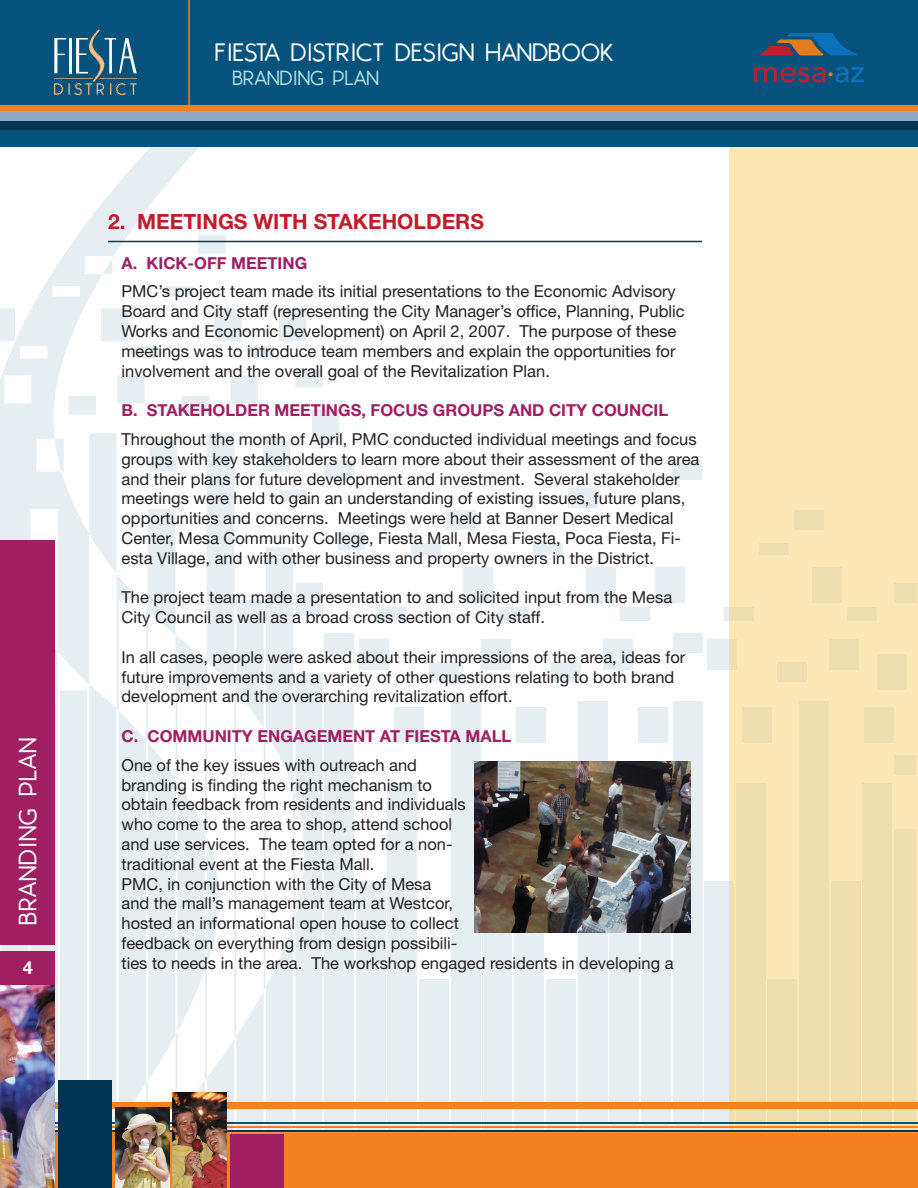
<style>
.page{position:relative;width:918px;height:1188px;background:#fff}
.page>*{position:absolute;margin:0;border:0;box-sizing:border-box;transform-origin:0 0}
.t1{font:700 24px "Andrew Andreas";letter-spacing:-.025em;color:#fff}
.t2{font:700 24px "Andrew Andreas";color:#fff}
.t3{font:700 21px "Helvetica Neue LT Std";color:#be1d2c}
.t4{font:700 19.5px "Andrew Andreas";letter-spacing:-.025em;color:#aedee4}
.t5{font:700 18px "Helvetica Neue LT Std";color:#fff}
.t6{font:16.5px/19.8px "Helvetica Neue LT Std";color:#231f20}
.t7{font:700 16.5px "Helvetica Neue LT Std";color:#9e1f62}
</style>
<div class="page">
<svg style="left:0;top:147px;width:323px;height:983px"></svg>
<div style="left:325px;top:702px;width:29px;height:486px;background:#e6eef2"></div>
<div style="left:325px;top:633px;width:29px;height:19px;background:#e6eef2"></div>
<div style="left:673px;top:702px;width:30px;height:486px;background:#e6eef2"></div>
<div style="left:419px;top:979px;width:30px;height:209px;background:#e6eef2"></div>
<div style="left:387px;top:783px;width:30px;height:405px;background:#e6eef2"></div>
<div style="left:356px;top:882px;width:29px;height:306px;background:#e6eef2"></div>
<div style="left:451px;top:702px;width:30px;height:486px;background:#e6eef2"></div>
<div style="left:546px;top:979px;width:30px;height:209px;background:#e6eef2"></div>
<div style="left:514px;top:783px;width:30px;height:405px;background:#e6eef2"></div>
<div style="left:483px;top:882px;width:29px;height:306px;background:#e6eef2"></div>
<div style="left:578px;top:702px;width:29px;height:486px;background:#e6eef2"></div>
<div style="left:641px;top:783px;width:30px;height:405px;background:#e6eef2"></div>
<div style="left:610px;top:882px;width:29px;height:306px;background:#e6eef2"></div>
<div style="left:429px;top:662px;width:29px;height:19px;background:#e6eef2"></div>
<div style="left:394px;top:708px;width:29px;height:35px;background:#e6eef2"></div>
<div style="left:359px;top:639px;width:30px;height:31px;background:#e6eef2"></div>
<div style="left:464px;top:567px;width:29px;height:36px;background:#e6eef2"></div>
<div style="left:551px;top:662px;width:29px;height:19px;background:#e6eef2"></div>
<div style="left:411px;top:543px;width:30px;height:11px;background:#e6eef2"></div>
<div style="left:533px;top:543px;width:30px;height:11px;background:#e6eef2"></div>
<div style="left:516px;top:708px;width:30px;height:35px;background:#e6eef2"></div>
<div style="left:481px;top:639px;width:30px;height:31px;background:#e6eef2"></div>
<div style="left:586px;top:567px;width:29px;height:36px;background:#e6eef2"></div>
<div style="left:656px;top:567px;width:29px;height:36px;background:#e6eef2"></div>
<div style="left:673px;top:633px;width:30px;height:19px;background:#e6eef2"></div>
<div style="left:446px;top:511px;width:30px;height:19px;background:#e6eef2"></div>
<div style="left:568px;top:488px;width:30px;height:20px;background:#e6eef2"></div>
<div style="left:638px;top:708px;width:30px;height:35px;background:#e6eef2"></div>
<div style="left:376px;top:608px;width:30px;height:13px;background:#e6eef2"></div>
<div style="left:499px;top:608px;width:29px;height:13px;background:#e6eef2"></div>
<div style="left:621px;top:608px;width:29px;height:13px;background:#e6eef2"></div>
<div style="left:603px;top:639px;width:30px;height:31px;background:#e6eef2"></div>
<div style="left:704px;top:882px;width:30px;height:306px;background:#e6eef2"></div>
<div style="left:707px;top:639px;width:30px;height:31px;background:#e6eef2"></div>
<div style="left:672px;top:461px;width:30px;height:19px;background:#e6eef2"></div>
<svg style="left:725px;top:608px;width:5px;height:13px"></svg>
<svg style="left:280px;top:410px;width:85px;height:206px"></svg>
<div style="left:730px;top:1px;width:188px;height:1186px;background:linear-gradient(to right,#f8e4b3,#f7e4b3)"></div>
<div style="left:0;top:1102px;width:918px;height:6px;background:#f58220"></div>
<hr style="left:0;top:1122px;width:918px;height:2px;background:#05537c">
<hr style="left:0;top:1126px;width:918px;height:2px;background:#f58220">
<hr style="left:0;top:1130px;width:918px;height:2px;background:#003551">
<hr style="left:0;top:1132px;width:918px;height:2px;background:#f79541">
<div style="left:0;top:1134px;width:918px;height:54px;background:#f58220"></div>
<div style="left:0;top:0;width:918px;height:147px;background:#05537c"></div>
<div style="left:0;top:106px;width:918px;height:6px;background:#f58220"></div>
<div style="left:0;top:112px;width:918px;height:10px;background:#8fa8c3"></div>
<div style="left:0;top:122px;width:918px;height:8px;background:#003551"></div>
<div style="left:0;top:951px;width:54px;height:35px;background:#9e1f62"></div>
<div style="left:0;top:540px;width:54px;height:405px;background:#9e1f62"></div>
<img style="left:0;top:985px;width:54px;height:203px">
<hr style="left:188px;top:0;width:2px;height:106px;background:#f58220">
<div style="left:58px;top:1080px;width:54px;height:108px;background:#003551"></div>
<img style="left:115px;top:1107px;width:54px;height:81px">
<img style="left:173px;top:1092px;width:54px;height:96px">
<div style="left:230px;top:1134px;width:54px;height:54px;background:#9e1f62"></div>
<svg style="left:760px;top:33px;width:97px;height:22px"></svg>
<svg style="left:754px;top:67px;width:110px;height:16px"></svg>
<svg style="left:54px;top:29px;width:83px;height:66px"></svg>
<hr style="left:917px;top:2px;width:1px;height:1186px;background:#facf6c">
<img style="left:474px;top:762px;width:216px;height:170px">
<hr style="left:108px;top:241px;width:594px;height:1px;background:#003a62">
<p class="t2" style="left:13px;top:925px;width:190px;rotate:-90deg">BRANDING PLAN</p>
<p class="t5" style="left:23px;top:956px;width:12px">4</p>
<h1 class="t1" style="left:215px;top:38px;width:401px">FIESTA DISTRICT DESIGN HANDBOOK</h1>
<p class="t4" style="left:232px;top:66px;width:149px">BRANDING PLAN</p>
<p class="t3" style="left:108px;top:209px;width:378px">2. MEETINGS WITH STAKEHOLDERS</p>
<p class="t7" style="left:122px;top:253px;width:136px">A. KICK-OFF MEETING</p>
<p class="t6" style="left:122px;top:281px;width:565px">PMC’s project team made its initial presentations to the Economic Advisory Board and City staff (representing the City Manager’s office, Planning, Public Works and Economic Development) on April 2, 2007. The purpose of these meetings was to introduce team members and explain the opportunities for involvement and the overall goal of the Revitalization Plan.</p>
<p class="t7" style="left:122px;top:400px;width:49px">B. STAKEHOLDER</p>
<p class="t7" style="left:275px;top:400px;width:27px">MEETINGS</p>
<p class="t7" style="left:361px;top:400px;width:32px">, FOCUS</p>
<p class="t7" style="left:433px;top:400px;width:25px">GROUPS</p>
<p class="t7" style="left:509px;top:400px;width:13px">AND</p>
<p class="t7" style="left:549px;top:400px;width:67px">CITY COUNCIL</p>
<p class="t6" style="left:122px;top:429px;width:579px">Throughout the month of April, PMC conducted individual meetings and focus groups with key stakeholders to learn more about their assessment of the area and their plans for future development and investment. Several stakeholder meetings were held to gain an understanding of existing issues, future plans, opportunities and concerns. Meetings were held at Banner Desert Medical Center, Mesa Community College, Fiesta Mall, Mesa Fiesta, Poca Fiesta, Fi&shy;esta Village, and with other business and property owners in the District.</p>
<p class="t6" style="left:122px;top:587px;width:552px">The project team made a presentation to and solicited input from the Mesa<br>City Council as well as a broad cross section of City staff.</p>
<p class="t6" style="left:122px;top:647px;width:565px">In all cases, people were asked about their impressions of the area, ideas for future improvements and a variety of other questions relating to both brand development and the overarching revitalization effort.</p>
<p class="t7" style="left:122px;top:726px;width:391px">C. COMMUNITY ENGAGEMENT AT FIESTA MALL</p>
<p class="t6" style="left:122px;top:755px;width:346px">One of the key issues with outreach and branding is finding the right mechanism to obtain feedback from residents and individuals who come to the area to shop, attend school and use services. The team opted for a non&shy;traditional event at the Fiesta Mall.</p>
<p class="t6" style="left:122px;top:874px;width:554px">PMC, in conjunction with the City of Mesa<br>and the mall’s management team at Westcor,<br>hosted an informational open house to collect<br>feedback on everything from design possibili-<br>ties to needs in the area. The workshop engaged residents in developing a</p>
</div>
